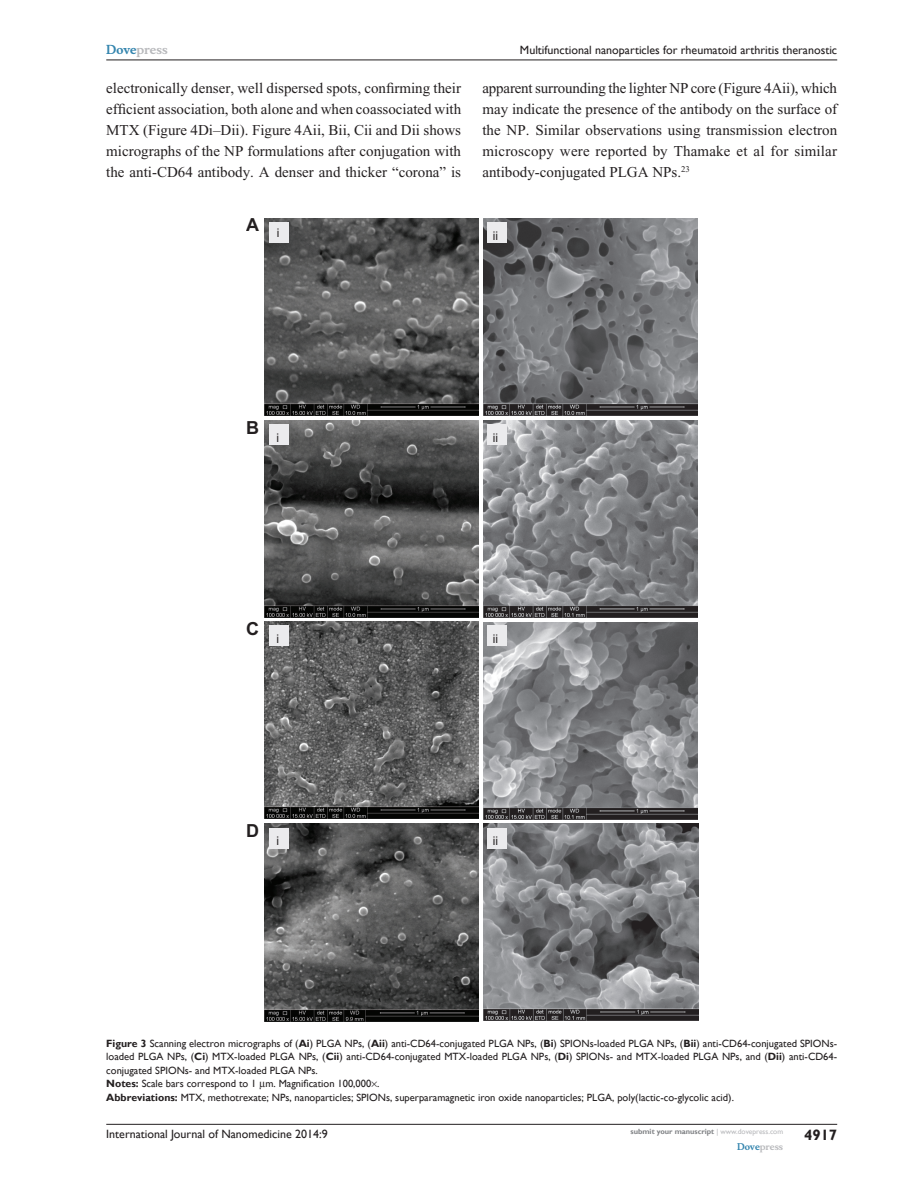
<style>
.page{position:relative;width:918px;height:1188px;background:#fff}
.page>*{position:absolute;margin:0;border:0;box-sizing:border-box;transform-origin:0 0}
.t1{font:700 18px "Arial";color:#231f20}
.Tx{font:15px/21px "Times New Roman";color:#231f20;text-align:justify}
.t2{font:700 15px "Gill Sans";color:#231f20}
.t3{font:12px "Gill Sans";color:#231f20}
.t4{font:12px "Arial";color:#231f20}
.t5{font:700 12px "Musee";color:#b8b9bc}
.FigC{font:10.5px "Gill Sans";color:#231f20}
.FigSN{font:10.5px "Gill Sans";color:#231f20}
.FigSNRI{font:10.5px "Gill Sans";color:#231f20}
.t6{font:700 9px "Musee";color:#b8b9bc}
.t7{font:700 7.5px "Gill Sans";color:#808285}
.s1{color:#3485ae}
.s2{font-weight:700}
.s3{font-weight:400;color:#b8b9bc}
</style>
<div class="page">
<hr style="left:106px;top:1124px;width:731px;height:1px;background:#231f20">
<hr style="left:106px;top:60px;width:731px;height:1px;background:#231f20">
<img style="left:483px;top:823px;width:215px;height:198px">
<img style="left:264px;top:824px;width:215px;height:197px">
<img style="left:483px;top:622px;width:215px;height:198px">
<img style="left:264px;top:621px;width:215px;height:198px">
<img style="left:483px;top:420px;width:215px;height:198px">
<img style="left:264px;top:420px;width:215px;height:198px">
<img style="left:483px;top:218px;width:215px;height:198px">
<img style="left:264px;top:218px;width:215px;height:198px">
<div style="left:269px;top:223px;width:19px;height:20px;background:#ebebed"></div>
<div style="left:269px;top:425px;width:19px;height:20px;background:#ebebed"></div>
<div style="left:269px;top:626px;width:19px;height:20px;background:#ebebed"></div>
<div style="left:269px;top:828px;width:19px;height:20px;background:#ebebed"></div>
<div style="left:487px;top:223px;width:20px;height:20px;background:#ebebed"></div>
<div style="left:487px;top:828px;width:20px;height:20px;background:#ebebed"></div>
<div style="left:487px;top:626px;width:20px;height:20px;background:#ebebed"></div>
<div style="left:487px;top:425px;width:20px;height:20px;background:#ebebed"></div>
<p class="t5" style="left:106px;top:43px;width:63px"><span class="s1">Dove</span>press</p>
<p class="t3" style="left:520px;top:43px;width:319px">Multifunctional nanoparticles for rheumatoid arthritis theranostic</p>
<p class="Tx" style="left:106px;top:77px;width:356px">electronically denser, well dispersed spots, confirming their efficient association, both alone and when coassociated with MTX (Figure 4Di–Dii). Figure 4Aii, Bii, Cii and Dii shows micrographs of the NP formulations after conjugation with the anti-CD64 antibody. A denser and thicker “corona” is</p>
<p class="Tx" style="left:482px;top:77px;width:356px">apparent surrounding the lighter NP core (Figure 4Aii), which may indicate the presence of the antibody on the surface of the NP. Similar observations using transmission electron microscopy were reported by Thamake et al for similar antibody-conjugated PLGA NPs.<sup>23</sup></p>
<p class="t1" style="left:246px;top:213px;width:14px">A</p>
<p class="t4" style="left:277px;top:225px;width:4px">i</p>
<p class="t1" style="left:246px;top:415px;width:14px">B</p>
<p class="t4" style="left:277px;top:430px;width:4px">i</p>
<p class="t1" style="left:246px;top:616px;width:14px">C</p>
<p class="t4" style="left:277px;top:631px;width:4px">i</p>
<p class="t1" style="left:246px;top:819px;width:14px">D</p>
<p class="t4" style="left:277px;top:833px;width:4px">i</p>
<p class="t4" style="left:493px;top:228px;width:7px">ii</p>
<p class="t4" style="left:493px;top:430px;width:7px">ii</p>
<p class="t4" style="left:493px;top:631px;width:7px">ii</p>
<p class="t4" style="left:493px;top:833px;width:7px">ii</p>
<p class="FigC" style="left:106px;top:1037px;width:223px"><span class="s2">Figure 3</span> Scanning electron micrographs of (<span class="s2">Ai</span>) PLGA</p>
<p class="FigC" style="left:345px;top:1037px;width:157px">NPs, (<span class="s2">Aii</span>) anti-CD64-conjugated PLGA</p>
<p class="FigC" style="left:517px;top:1037px;width:125px">NPs, (<span class="s2">Bi</span>) SPIONs-loaded PLGA</p>
<p class="FigC" style="left:657px;top:1037px;width:182px">NPs, (<span class="s2">Bii</span>) anti-CD64-conjugated SPIONs-</p>
<p class="FigC" style="left:106px;top:1050px;width:45px">loaded PLGA</p>
<p class="FigC" style="left:167px;top:1050px;width:116px">NPs, (<span class="s2">Ci</span>) MTX-loaded PLGA</p>
<p class="FigC" style="left:299px;top:1050px;width:216px">NPs, (<span class="s2">Cii</span>) anti-CD64-conjugated MTX-loaded PLGA</p>
<p class="FigC" style="left:531px;top:1050px;width:176px">NPs, (<span class="s2">Di</span>) SPIONs- and MTX-loaded PLGA</p>
<p class="FigC" style="left:722px;top:1050px;width:117px">NPs, and (<span class="s2">Dii</span>) anti-CD64-</p>
<p class="FigC" style="left:106px;top:1064px;width:177px">conjugated SPIONs- and MTX-loaded PLGA</p>
<p class="FigC" style="left:298px;top:1064px;width:21px">NPs.</p>
<p class="FigSNRI" style="left:106px;top:1077px;width:275px"><span class="s2">Notes:</span> Scale bars correspond to 1 m. Magnification 100,000 .</p>
<p class="FigSN" style="left:106px;top:1091px;width:494px"><span class="s2">Abbreviations:</span> MTX, methotrexate; NPs, nanoparticles; SPIONs, superparamagnetic iron oxide nanoparticles; PLGA</p>
<p class="FigSN" style="left:612px;top:1091px;width:123px">, poly(lactic-co-glycolic acid).</p>
<p class="t3" style="left:106px;top:1127px;width:223px">International Journal of Nanomedicine 2014:9</p>
<p class="t7" style="left:631px;top:1127px;width:154px">submit your manuscript <span class="s3">| www.dovepress.com</span></p>
<p class="t6" style="left:737px;top:1141px;width:48px"><span class="s1">Dove</span>press</p>
<p class="t2" style="left:804px;top:1126px;width:35px">4917</p>
</div>
